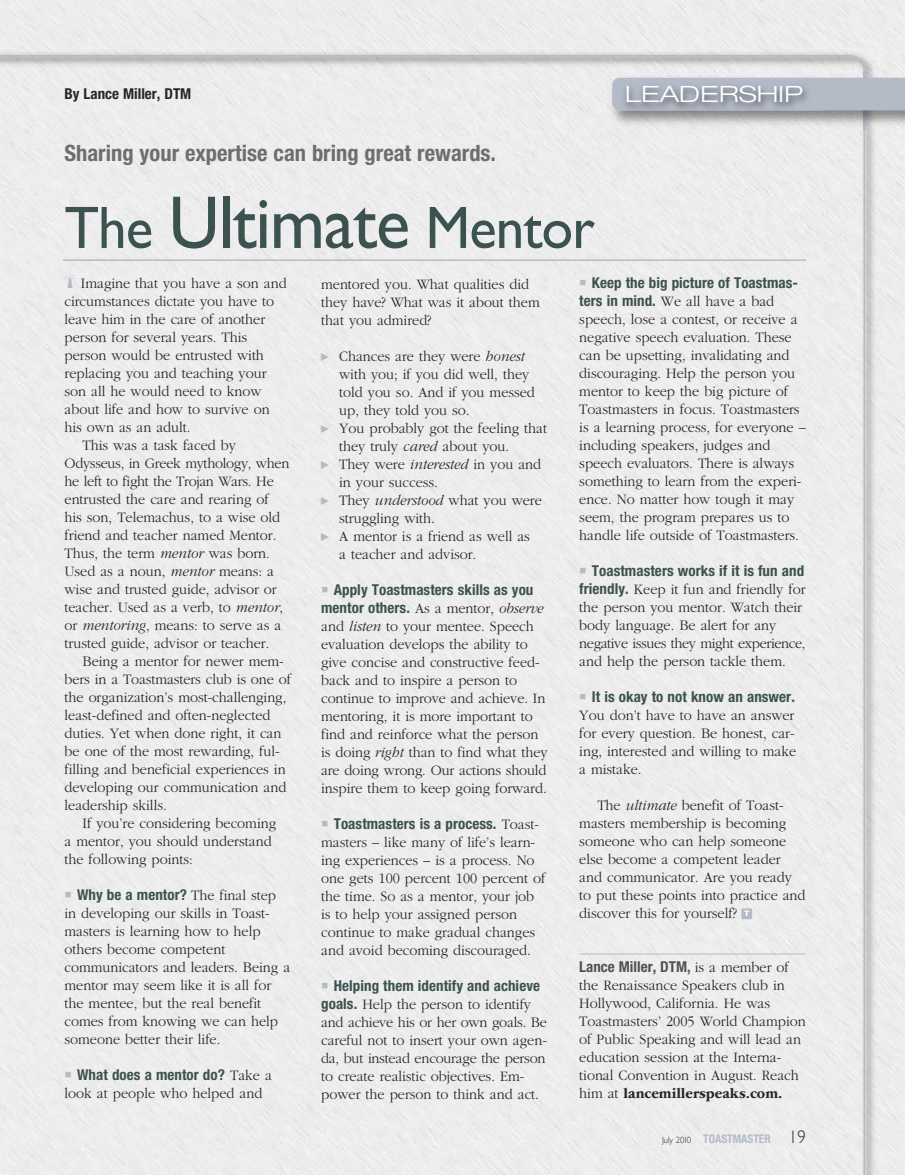
<style>
.page{position:relative;width:905px;height:1175px;background:#fff}
.page>*{position:absolute;margin:0;border:0;box-sizing:border-box;transform-origin:0 0}
.t1{font:60px "Gill Sans";letter-spacing:-.015em;color:#3c5250;scale:.95 1}
.t2{font:700 condensed 22.5px "Helvetica Neue LT Std";color:#6d6e71}
.t3{font:300 expanded 22.5px "Helvetica Neue LT Std";color:#fff;scale:1.2 1}
.t4{font:300 15px/18px "ITC Garamond Std";color:#272627;scale:.95 1}
.t5{font:300 15px "ITC Garamond Std";letter-spacing:-.02em;color:#272627;scale:.95 1}
.t6{font:700 condensed 15px "Helvetica Neue LT Std";color:#272627}
.t7{font:700 condensed 12px "Helvetica Neue LT Std";color:#b4bbc7;scale:.95 1}
.t8{font:700 expanded 7.5px "Helvetica Neue LT Std";color:#fff}
.s1{font-size:75px}
.s2{font-style:italic}
.s3{font-family:"Helvetica Neue LT Std";font-weight:700;font-stretch:condensed;color:#3c5250}
.s4{font-family:"Helvetica Neue LT Std";font-weight:700;font-stretch:condensed;color:#525152}
.s5{font-weight:700}
.s6{font-family:"Carta";font-weight:400;font-size:7.5px;color:#b4bbc7}
.s7{font-family:"Gill Sans";font-weight:300;font-stretch:normal;font-size:9px;color:#272627}
.s8{font-family:"Gill Sans";font-weight:300;font-stretch:normal;font-size:18px;color:#272627}
</style>
<div class="page">
<div style="left:879px;top:71px;width:25px;height:1103px;background:#ededed"></div>
<div style="left:0;top:0;width:904px;height:71px;background:#ececec"></div>
<div style="left:0;top:54px;width:865px;height:1120px;background:#ededed"></div>
<hr style="left:63px;top:259px;width:743px;height:2px;background:#b4bbc7">
<img style="left:605px;top:71px;width:275px;height:59px">
<div style="left:822px;top:78px;width:82px;height:32px;background:#b4bbc7"></div>
<img style="left:510px;top:74px;width:312px;height:59px">
<img style="left:612px;top:78px;width:210px;height:32px">
<hr style="left:579px;top:953px;width:227px;height:1px;background:#b4bbc7">
<div style="left:741px;top:908px;width:11px;height:11px;background:#b4bbc7"></div>
<svg style="left:65px;top:273px;width:11px;height:15px"></svg>
<svg style="left:66px;top:892px;width:5px;height:5px"></svg>
<svg style="left:66px;top:1072px;width:5px;height:5px"></svg>
<svg style="left:580px;top:280px;width:5px;height:5px"></svg>
<svg style="left:580px;top:568px;width:5px;height:5px"></svg>
<svg style="left:580px;top:694px;width:5px;height:5px"></svg>
<svg style="left:322px;top:586px;width:5px;height:6px"></svg>
<svg style="left:322px;top:820px;width:5px;height:6px"></svg>
<svg style="left:322px;top:982px;width:5px;height:6px"></svg>
<p class="t6" style="left:64px;top:89px;width:128px">By Lance Miller, DTM</p>
<p class="t3" style="left:625px;top:86px;width:150px">LEADERSHIP</p>
<p class="t2" style="left:64px;top:145px;width:433px">Sharing your expertise can bring great rewards.</p>
<p class="t1" style="left:65px;top:193px;width:559px">The <span class="s1">Ultimate</span> Mentor</p>
<p class="t4" style="left:81px;top:275px;width:218px">Imagine that you have a son and</p>
<p class="t4" style="left:65px;top:293px;width:222px">circumstances dictate you have to</p>
<p class="t4" style="left:65px;top:311px;width:213px">leave him in the care of another</p>
<p class="t4" style="left:65px;top:329px;width:194px">person for several years. This</p>
<p class="t4" style="left:65px;top:347px;width:211px">person would be entrusted with</p>
<p class="t4" style="left:65px;top:365px;width:214px">replacing you and teaching your</p>
<p class="t4" style="left:65px;top:383px;width:209px">son all he would need to know</p>
<p class="t4" style="left:65px;top:401px;width:217px">about life and how to survive on</p>
<p class="t4" style="left:65px;top:419px;width:134px">his own as an adult.</p>
<p class="t4" style="left:83px;top:437px;width:163px">This was a task faced by</p>
<p class="t5" style="left:65px;top:458px;width:238px">Odysseus, in Greek mythology, when</p>
<p class="t5" style="left:65px;top:476px;width:222px">he left to fight the Trojan Wars. He</p>
<p class="t4" style="left:65px;top:491px;width:216px">entrusted the care and rearing of</p>
<p class="t4" style="left:65px;top:509px;width:228px">his son, Telemachus, to a wise old</p>
<p class="t4" style="left:65px;top:527px;width:225px">friend and teacher named Mentor.</p>
<p class="t4" style="left:65px;top:545px;width:218px">Thus, the term <span class="s2">mentor</span> was born.</p>
<p class="t4" style="left:65px;top:563px;width:222px">Used as a noun, <span class="s2">mentor</span> means: a</p>
<p class="t4" style="left:65px;top:581px;width:225px">wise and trusted guide, advisor or</p>
<p class="t4" style="left:65px;top:599px;width:232px">teacher. Used as a verb, to <span class="s2">mentor</span>,</p>
<p class="t4" style="left:65px;top:617px;width:230px">or <span class="s2">mentoring</span>, means: to serve as a</p>
<p class="t4" style="left:65px;top:635px;width:217px">trusted guide, advisor or teacher.</p>
<p class="t4" style="left:83px;top:653px;width:213px">Being a mentor for newer mem-</p>
<p class="t4" style="left:65px;top:671px;width:240px">bers in a Toastmasters club is one of</p>
<p class="t4" style="left:65px;top:689px;width:235px">the organization’s most-challenging,</p>
<p class="t4" style="left:65px;top:707px;width:218px">least-defined and often-neglected</p>
<p class="t4" style="left:65px;top:725px;width:230px">duties. Yet when done right, it can</p>
<p class="t4" style="left:65px;top:743px;width:228px">be one of the most rewarding, ful-</p>
<p class="t4" style="left:65px;top:761px;width:234px">filling and beneficial experiences in</p>
<p class="t4" style="left:65px;top:779px;width:235px">developing our communication and</p>
<p class="t4" style="left:65px;top:797px;width:109px">leadership skills.</p>
<p class="t4" style="left:83px;top:815px;width:205px">If you’re considering becoming</p>
<p class="t4" style="left:65px;top:833px;width:219px">a mentor, you should understand</p>
<p class="t4" style="left:65px;top:851px;width:137px">the following points:</p>
<p class="t4" style="left:64px;top:887px;width:239px;text-indent:13px"><span class="s3">Why be a mentor?</span> The final step in developing our skills in Toast&shy;masters is learning how to help others become competent communicators and leaders. Being a mentor may seem like it is all for the mentee, but the real benefit comes from knowing we can help someone better their life.</p>
<p class="t4" style="left:65px;top:1067px;width:220px;text-indent:13px"><span class="s3">What does a mentor do?</span> Take a look at people who helped and</p>
<p class="t4" style="left:579px;top:275px;width:240px;text-indent:13px"><span class="s3">Keep the big picture of Toastmas&shy;ters in mind.</span> We all have a bad speech, lose a contest, or receive a negative speech evaluation. These can be upsetting, invalidating and discouraging. Help the person you mentor to keep the big picture of Toastmasters in focus. Toastmasters is a learning process, for everyone – including speakers, judges and speech evaluators. There is always something to learn from the experi&shy;ence. No matter how tough it may seem, the program prepares us to handle life outside of Toastmasters.</p>
<p class="t4" style="left:579px;top:563px;width:240px;text-indent:13px"><span class="s3">Toastmasters works if it is fun and friendly.</span> Keep it fun and friendly for the person you mentor. Watch their body language. Be alert for any negative issues they might experience, and help the person tackle them.</p>
<p class="t4" style="left:579px;top:689px;width:230px;text-indent:13px"><span class="s3">It is okay to not know an answer.<br></span>You don’t have to have an answer for every question. Be honest, car&shy;ing, interested and willing to make a mistake.</p>
<p class="t4" style="left:579px;top:797px;width:240px;text-indent:18px">The <span class="s2">ultimate</span> benefit of Toast&shy;masters membership is becoming someone who can help someone else become a competent leader and communicator. Are you ready to put these points into practice and discover this for yourself?</p>
<p class="t4" style="left:579px;top:959px;width:240px"><span class="s4">Lance Miller, DTM,</span> is a member of the Renaissance Speakers club in Hollywood, California. He was Toastmasters’ 2005 World Champion of Public Speaking and will lead an education session at the Interna&shy;tional Convention in August. Reach him at <span class="s5">lancemillerspeaks.com.</span></p>
<p class="t4" style="left:321px;top:276px;width:231px">mentored you. What qualities did they have? What was it about them that you admired?</p>
<p class="t4" style="left:339px;top:348px;width:207px;text-indent:-18px"><span class="s6">-</span> Chances are they were <span class="s2">honest </span>with you; if you did well, they told you so. And if you messed up, they told you so.</p>
<p class="t4" style="left:339px;top:420px;width:220px;text-indent:-18px"><span class="s6">-</span> You probably got the feeling that they truly <span class="s2">cared</span> about you.</p>
<p class="t4" style="left:339px;top:456px;width:214px;text-indent:-18px"><span class="s6">-</span> They were <span class="s2">interested</span> in you and in your success.</p>
<p class="t4" style="left:339px;top:492px;width:215px;text-indent:-18px"><span class="s6">-</span> They <span class="s2">understood</span> what you were struggling with.</p>
<p class="t4" style="left:339px;top:528px;width:202px;text-indent:-18px"><span class="s6">-</span> A mentor is a friend as well as a teacher and advisor.</p>
<p class="t4" style="left:321px;top:582px;width:240px;text-indent:13px"><span class="s3">Apply Toastmasters skills as you mentor others.</span> As a mentor, <span class="s2">observe </span>and <span class="s2">listen</span> to your mentee. Speech evaluation develops the ability to give concise and constructive feed&shy;back and to inspire a person to continue to improve and achieve. In mentoring, it is more important to find and reinforce what the person is doing <span class="s2">right</span> than to find what they are doing wrong. Our actions should inspire them to keep going forward.</p>
<p class="t4" style="left:321px;top:816px;width:237px;text-indent:13px"><span class="s3">Toastmasters is a process.</span> Toast&shy;masters – like many of life’s learn&shy;ing experiences – is a process. No one gets 100 percent 100 percent of the time. So as a mentor, your job is to help your assigned person continue to make gradual changes and avoid becoming discouraged.</p>
<p class="t4" style="left:321px;top:978px;width:239px;text-indent:13px"><span class="s3">Helping them identify and achieve goals.</span> Help the person to identify and achieve his or her own goals. Be careful not to insert your own agen&shy;da, but instead encourage the person to create realistic objectives. Em&shy;power the person to think and act.</p>
<p class="t8" style="left:744px;top:911px;width:7px">T</p>
<p class="t7" style="left:662px;top:1134px;width:153px"><span class="s7">July 2010</span> TOASTMASTER <span class="s8">19</span></p>
</div>
